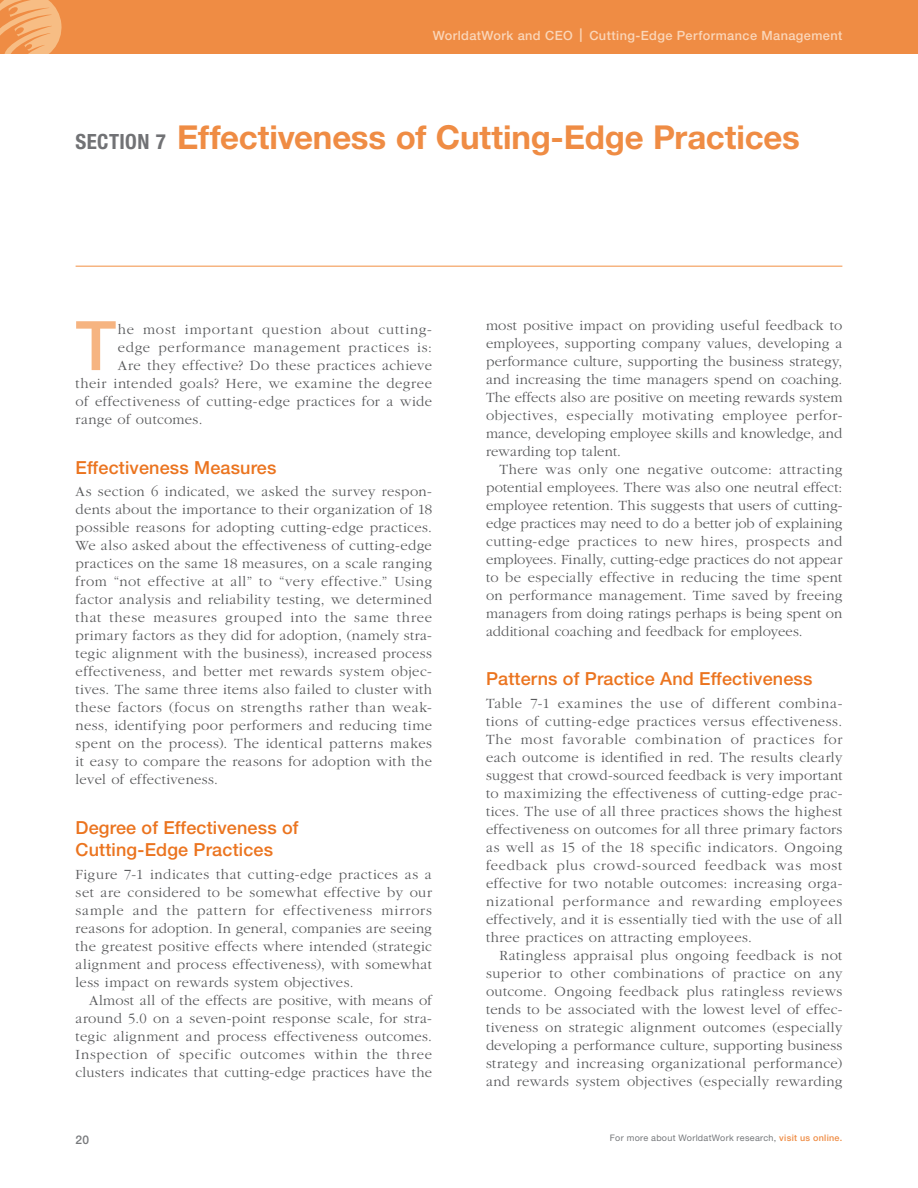
<style>
.page{position:relative;width:918px;height:1188px;background:#fff}
.page>*{position:absolute;margin:0;border:0;box-sizing:border-box;transform-origin:0 0}
.BODY_-_opening_parag{font:500 68.4px "Helvetica Neue LT Std";color:#f6b481}
.Section_-_Head{font:700 33px "Helvetica Neue LT Std";letter-spacing:-.005em;color:#ef8c44}
.SUBHEAD{font:500 18px/22.5px "Helvetica Neue LT Std";letter-spacing:.01em;color:#eb741f}
.BODY_1st_paragraph{font:300 14.7px/18px "ITC Garamond Std";letter-spacing:.025em;color:#57585a;text-align:justify}
.BODY{font:300 14.7px/18px "ITC Garamond Std";letter-spacing:.015em;color:#57585a;text-align:justify}
.BODY_-_opening_parag-2{font:300 14.7px "ITC Garamond Std";letter-spacing:.04em;color:#57585a}
.BODY_-_opening_parag-3{font:300 14.7px "ITC Garamond Std";letter-spacing:.02em;color:#57585a}
.t1{font:500 12.75px "Helvetica Neue LT Std";letter-spacing:.03em;color:#fad6b9}
.t2{font:500 12px "Helvetica Neue LT Std";color:#76787b}
.t3{font:9px "Helvetica Neue LT Std";letter-spacing:.035em;color:#76787b}
.s1{font-size:13.5px}
.s2{font-stretch:condensed;font-size:21px;color:#717275}
.s3{font-weight:500;color:#ef8c44}
</style>
<div class="page">
<hr style="left:76px;top:266px;width:766px;height:1px;background:#f6b481">
<div style="left:0;top:0;width:918px;height:54px;background:#ef8c44"></div>
<svg style="left:0;top:0;width:62px;height:54px"></svg>
<p class="t1" style="left:433px;top:28px;width:411px">WorldatWork and CEO <span class="s1">|</span> Cutting-Edge Performance Management</p>
<p class="Section_-_Head" style="left:76px;top:117px;width:726px"><span class="s2">SECTION 7</span> Effectiveness of Cutting-Edge Practices</p>
<p class="BODY_-_opening_parag" style="left:76px;top:305px;width:42px">T</p>
<p class="BODY_-_opening_parag-2" style="left:118px;top:322px;width:316px">he most important question about cutting-</p>
<p class="BODY_-_opening_parag-2" style="left:118px;top:340px;width:316px">edge performance management practices is:</p>
<p class="BODY_-_opening_parag-2" style="left:118px;top:358px;width:316px">Are they effective? Do these practices achieve</p>
<p class="BODY_-_opening_parag-2" style="left:76px;top:376px;width:358px">their intended goals? Here, we examine the degree</p>
<p class="BODY_-_opening_parag-2" style="left:76px;top:394px;width:358px">of effectiveness of cutting-edge practices for a wide</p>
<p class="BODY_-_opening_parag-3" style="left:76px;top:412px;width:128px">range of outcomes.</p>
<p class="SUBHEAD" style="left:76px;top:456px;width:202px">Effectiveness Measures</p>
<p class="BODY_1st_paragraph" style="left:76px;top:483px;width:358px">As section 6 indicated, we asked the survey respon&shy;dents about the importance to their organization of 18 possible reasons for adopting cutting-edge practices.<br>We also asked about the effectiveness of cutting-edge practices on the same 18 measures, on a scale ranging from “not effective at all” to “very effective.” Using factor analysis and reliability testing, we determined that these measures grouped into the same three primary factors as they did for adoption, (namely stra&shy;tegic alignment with the business), increased process effectiveness, and better met rewards system objec&shy;tives. The same three items also failed to cluster with these factors (focus on strengths rather than weak&shy;ness, identifying poor performers and reducing time spent on the process). The identical patterns makes it easy to compare the reasons for adoption with the level of effectiveness.</p>
<p class="SUBHEAD" style="left:76px;top:816px;width:224px">Degree of Effectiveness of<br>Cutting-Edge Practices</p>
<p class="BODY_1st_paragraph" style="left:76px;top:866px;width:358px">Figure 7-1 indicates that cutting-edge practices as a set are considered to be somewhat effective by our sample and the pattern for effectiveness mirrors reasons for adoption. In general, companies are seeing the greatest positive effects where intended (strategic alignment and process effectiveness), with somewhat less impact on rewards system objectives.</p>
<p class="BODY" style="left:76px;top:992px;width:358px;text-indent:14px">Almost all of the effects are positive, with means of around 5.0 on a seven-point response scale, for stra&shy;tegic alignment and process effectiveness outcomes.<br>Inspection of specific outcomes within the three clusters indicates that cutting-edge practices have the</p>
<p class="BODY" style="left:486px;top:316px;width:358px">most positive impact on providing useful feedback to employees, supporting company values, developing a performance culture, supporting the business strategy, and increasing the time managers spend on coaching.<br>The effects also are positive on meeting rewards system objectives, especially motivating employee perfor&shy;mance, developing employee skills and knowledge, and rewarding top talent.</p>
<p class="BODY" style="left:486px;top:460px;width:358px;text-indent:14px">There was only one negative outcome: attracting potential employees. There was also one neutral effect: employee retention. This suggests that users of cutting&shy;edge practices may need to do a better job of explaining cutting-edge practices to new hires, prospects and employees. Finally, cutting-edge practices do not appear to be especially effective in reducing the time spent on performance management. Time saved by freeing managers from doing ratings perhaps is being spent on additional coaching and feedback for employees.</p>
<p class="SUBHEAD" style="left:486px;top:667px;width:328px">Patterns of Practice And Effectiveness</p>
<p class="BODY_1st_paragraph" style="left:486px;top:694px;width:358px">Table 7-1 examines the use of different combina&shy;tions of cutting-edge practices versus effectiveness.<br>The most favorable combination of practices for each outcome is identified in red. The results clearly suggest that crowd-sourced feedback is very important to maximizing the effectiveness of cutting-edge prac&shy;tices. The use of all three practices shows the highest effectiveness on outcomes for all three primary factors as well as 15 of the 18 specific indicators. Ongoing feedback plus crowd-sourced feedback was most effective for two notable outcomes: increasing orga&shy;nizational performance and rewarding employees effectively, and it is essentially tied with the use of all three practices on attracting employees.</p>
<p class="BODY" style="left:486px;top:947px;width:358px;text-indent:14px">Ratingless appraisal plus ongoing feedback is not superior to other combinations of practice on any outcome. Ongoing feedback plus ratingless reviews tends to be associated with the lowest level of effec&shy;tiveness on strategic alignment outcomes (especially developing a performance culture, supporting business strategy and increasing organizational performance) and rewards system objectives (especially rewarding</p>
<p class="t2" style="left:76px;top:1132px;width:15px">20</p>
<p class="t3" style="left:610px;top:1133px;width:234px">For more about WorldatWork research, <span class="s3">visit us online.</span></p>
</div>
